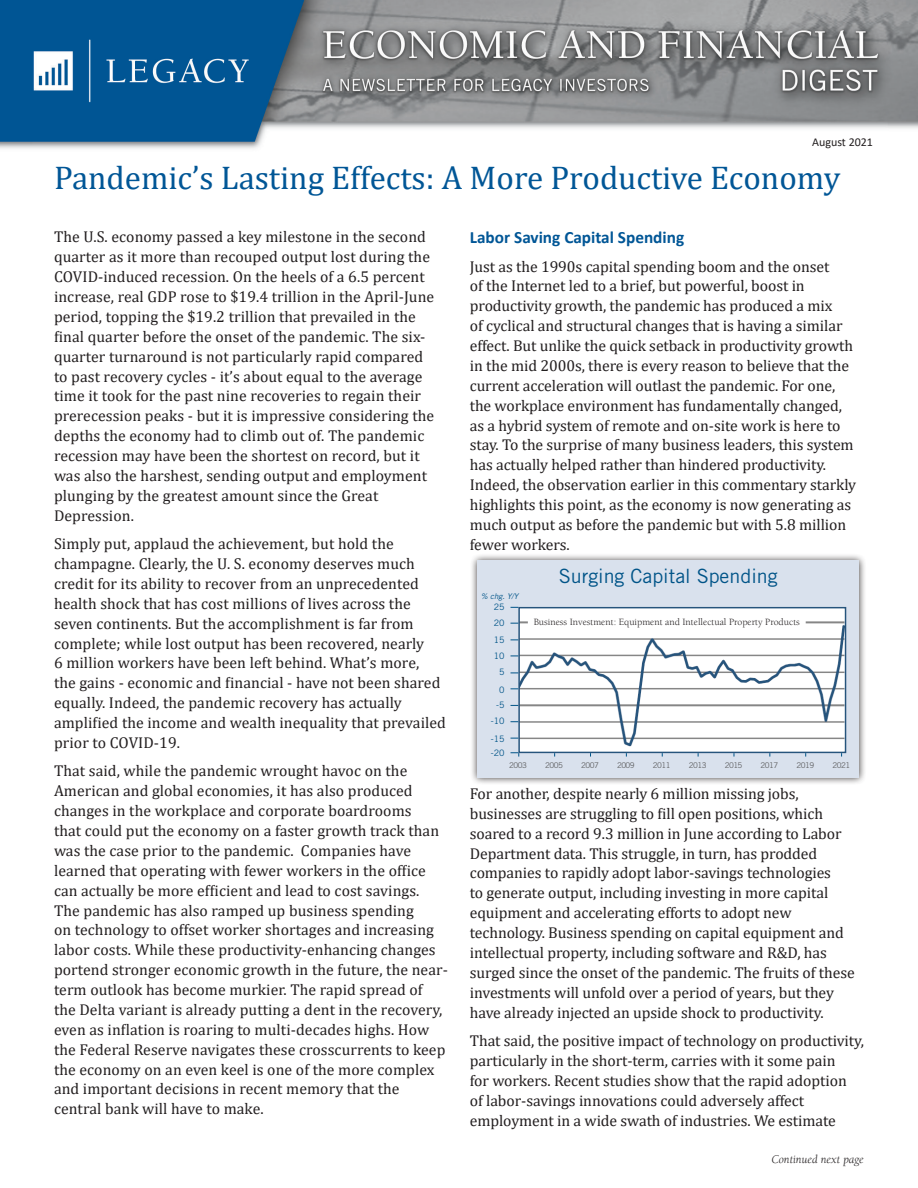
<style>
.page{position:relative;width:918px;height:1188px;background:#fff}
.page>*{position:absolute;margin:0;border:0;box-sizing:border-box;transform-origin:0 0}
.headline_24_28_8{font:33px "Cambria";color:#005696}
.t1{font:19.65px "Trade Gothic LT Std";color:#005488}
.body_10_5_13_25__-5t{font:700 17.25px "Calibri";color:#005696}
.body_10_5_13_25__5t{font:15.75px/20px "Cambria";letter-spacing:.005em;color:#231f20}
.body_10_5_13_25__-5t-2{font:15.75px/19.8px "Cambria";letter-spacing:-.005em;color:#231f20}
.continued{font:italic 12px "Berkeley Std";color:#231f20}
.header_date{font:12px "Calibri";color:#231f20}
.t2{font:9.9px "Berkeley Std";color:#231f20}
.t3{font:8.85px "Trade Gothic LT Std";color:#005488}
.t4{font:7.8px "Trade Gothic LT Std";letter-spacing:-.07em;color:#5f6062}
.t5{font:italic 7.8px "Trade Gothic LT Std";color:#005488}
</style>
<div class="page">
<img style="left:0;top:0;width:918px;height:149px">
<div style="left:470px;top:553px;width:397px;height:232px;background:#231f20;opacity:.9"></div>
<div style="left:477px;top:560px;width:382px;height:218px;background:#d9e1ed"></div>
<svg style="left:511px;top:752px;width:8px;height:5px"></svg>
<img style="left:520px;top:609px;width:324px;height:142px">
<div style="left:518px;top:607px;width:328px;height:146px;border:1px solid #26547c"></div>
<div style="left:528px;top:617px;width:278px;height:13px;background:#fff"></div>
<p class="header_date" style="left:812px;top:134px;width:62px">August 2021</p>
<p class="headline_24_28_8" style="left:54px;top:158px;width:788px">Pandemic’s Lasting Effects: A More Productive Economy</p>
<p class="body_10_5_13_25__5t" style="left:54px;top:227px;width:382px">The U.S. economy passed a key milestone in the second quarter as it more than recouped output lost during the COVID-induced recession. On the heels of a 6.5 percent increase, real GDP rose to $19.4 trillion in the April-June period, topping the $19.2 trillion that prevailed in the final quarter before the onset of the pandemic. The six&shy;quarter turnaround is not particularly rapid compared to past recovery cycles - it’s about equal to the average time it took for the past nine recoveries to regain their prerecession peaks - but it is impressive considering the depths the economy had to climb out of. The pandemic recession may have been the shortest on record, but it was also the harshest, sending output and employment plunging by the greatest amount since the Great Depression.</p>
<p class="body_10_5_13_25__5t" style="left:54px;top:534px;width:393px">Simply put, applaud the achievement, but hold the champagne. Clearly, the U. S. economy deserves much credit for its ability to recover from an unprecedented health shock that has cost millions of lives across the seven continents. But the accomplishment is far from complete; while lost output has been recovered, nearly<br>6 million workers have been left behind. What’s more,<br>the gains - economic and financial - have not been shared equally. Indeed, the pandemic recovery has actually amplified the income and wealth inequality that prevailed prior to COVID-19.</p>
<p class="body_10_5_13_25__5t" style="left:54px;top:761px;width:395px">That said, while the pandemic wrought havoc on the American and global economies, it has also produced changes in the workplace and corporate boardrooms<br>that could put the economy on a faster growth track than was the case prior to the pandemic. Companies have learned that operating with fewer workers in the office can actually be more efficient and lead to cost savings.<br>The pandemic has also ramped up business spending<br>on technology to offset worker shortages and increasing labor costs. While these productivity-enhancing changes portend stronger economic growth in the future, the near&shy;term outlook has become murkier. The rapid spread of the Delta variant is already putting a dent in the recovery, even as inflation is roaring to multi-decades highs. How the Federal Reserve navigates these crosscurrents to keep the economy on an even keel is one of the more complex and important decisions in recent memory that the central bank will have to make.</p>
<p class="body_10_5_13_25__-5t" style="left:470px;top:225px;width:216px">Labor Saving Capital Spending</p>
<p class="body_10_5_13_25__-5t-2" style="left:470px;top:256px;width:388px">Just as the 1990s capital spending boom and the onset<br>of the Internet led to a brief, but powerful, boost in productivity growth, the pandemic has produced a mix<br>of cyclical and structural changes that is having a similar effect. But unlike the quick setback in productivity growth in the mid 2000s, there is every reason to believe that the current acceleration will outlast the pandemic. For one, the workplace environment has fundamentally changed, as a hybrid system of remote and on-site work is here to stay. To the surprise of many business leaders, this system has actually helped rather than hindered productivity.<br>Indeed, the observation earlier in this commentary starkly highlights this point, as the economy is now generating as much output as before the pandemic but with 5.8 million fewer workers.</p>
<p class="t1" style="left:559px;top:564px;width:220px">Surging Capital Spending</p>
<p class="t2" style="left:534px;top:616px;width:268px">Business Investment: Equipment and Intellectual Property Products</p>
<p class="t5" style="left:481px;top:591px;width:39px">% chg. Y/Y</p>
<p class="t3" style="left:494px;top:601px;width:12px">25</p>
<p class="t3" style="left:494px;top:617px;width:12px">20</p>
<p class="t3" style="left:494px;top:635px;width:12px">15</p>
<p class="t3" style="left:494px;top:651px;width:12px">10</p>
<p class="t3" style="left:499px;top:666px;width:7px">5</p>
<p class="t3" style="left:499px;top:684px;width:7px">0</p>
<p class="t3" style="left:496px;top:700px;width:10px">-5</p>
<p class="t3" style="left:491px;top:716px;width:15px">-10</p>
<p class="t3" style="left:491px;top:733px;width:15px">-15</p>
<p class="t3" style="left:491px;top:747px;width:15px">-20</p>
<p class="t4" style="left:509px;top:760px;width:19px">2003</p>
<p class="t4" style="left:545px;top:760px;width:19px">2005</p>
<p class="t4" style="left:581px;top:760px;width:19px">2007</p>
<p class="t4" style="left:617px;top:760px;width:19px">2009</p>
<p class="t4" style="left:653px;top:760px;width:19px">2011</p>
<p class="t4" style="left:689px;top:760px;width:19px">2013</p>
<p class="t4" style="left:725px;top:760px;width:19px">2015</p>
<p class="t4" style="left:761px;top:760px;width:19px">2017</p>
<p class="t4" style="left:797px;top:760px;width:19px">2019</p>
<p class="t4" style="left:832px;top:760px;width:19px">2021</p>
<p class="body_10_5_13_25__-5t-2" style="left:470px;top:783px;width:387px">For another, despite nearly 6 million missing jobs, businesses are struggling to fill open positions, which soared to a record 9.3 million in June according to Labor Department data. This struggle, in turn, has prodded companies to rapidly adopt labor-savings technologies<br>to generate output, including investing in more capital equipment and accelerating efforts to adopt new technology. Business spending on capital equipment and intellectual property, including software and R&amp;D, has surged since the onset of the pandemic. The fruits of these investments will unfold over a period of years, but they have already injected an upside shock to productivity.</p>
<p class="body_10_5_13_25__-5t-2" style="left:470px;top:1031px;width:396px">That said, the positive impact of technology on productivity, particularly in the short-term, carries with it some pain<br>for workers. Recent studies show that the rapid adoption<br>of labor-savings innovations could adversely affect employment in a wide swath of industries. We estimate</p>
<p class="continued" style="left:771px;top:1153px;width:94px">Continued next page</p>
</div>
